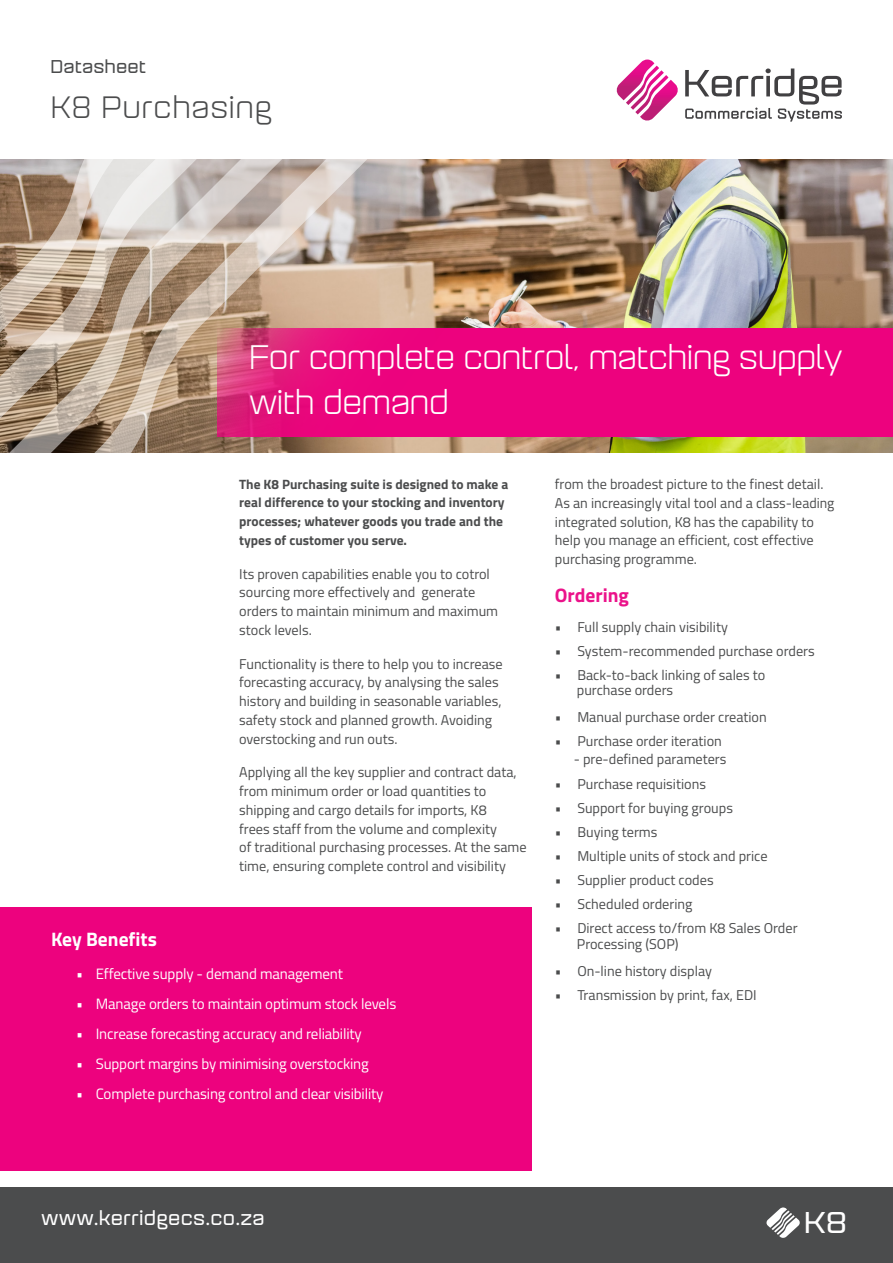
<style>
.page{position:relative;width:893px;height:1263px;background:#fff}
.page>*{position:absolute;margin:0;border:0;box-sizing:border-box;transform-origin:0 0}
.t1{font:33px/45px "Aguda";letter-spacing:-.04em;color:#fff}
.t2{font:30px "Aguda";color:#4b4c4d}
.t3{font:700 29.25px "Aguda";color:#fff;scale:1.09 1}
.t4{font:700 19.5px "Aguda";letter-spacing:.01em;color:#fff}
.t5{font:700 19.5px "Titillium";color:#fff}
.t6{font:700 19.5px "Titillium";color:#eb128a}
.t7{font:700 18px "Aguda";color:#4b4c4d}
.t8{font:15px "Titillium";letter-spacing:-.01em;color:#fff}
.t9{font:14.25px/18.8px "Titillium";color:#4b4c4d}
.t10{font:700 13.5px/18.8px "Titillium";color:#4b4c4d}
</style>
<div class="page">
<img style="left:639px;top:159px;width:254px;height:294px">
<img style="left:0;top:100px;width:639px;height:353px">
<div style="left:0;top:907px;width:531px;height:263px;background:#ed027e"></div>
<div style="left:0;top:1187px;width:893px;height:76px;background:#4b4c4d"></div>
<svg style="left:766px;top:1207px;width:34px;height:31px"></svg>
<img style="left:626px;top:66px;width:33px;height:39px">
<img style="left:631px;top:70px;width:33px;height:40px">
<img style="left:616px;top:60px;width:38px;height:40px">
<img style="left:635px;top:75px;width:34px;height:39px">
<img style="left:640px;top:80px;width:38px;height:41px">
<svg style="left:685px;top:69px;width:157px;height:53px"></svg>
<div style="left:217px;top:328px;width:676px;height:109px;background:#ed027e"></div>
<p class="t7" style="left:51px;top:55px;width:97px">Datasheet</p>
<p class="t2" style="left:51px;top:89px;width:223px">K8 Purchasing</p>
<p class="t1" style="left:249px;top:335px;width:596px">For complete control, matching supply with demand</p>
<p class="t5" style="left:51px;top:924px;width:107px">Key Benefits</p>
<p class="t10" style="left:239px;top:474px;width:271px">The K8 Purchasing suite is designed to make a real difference to your stocking and inventory processes; whatever goods you trade and the types of customer you serve.</p>
<p class="t9" style="left:239px;top:563px;width:260px">Its proven capabilities enable you to cotrol sourcing more effectively and generate orders to maintain minimum and maximum stock levels.</p>
<p class="t9" style="left:239px;top:653px;width:265px">Functionality is there to help you to increase forecasting accuracy, by analysing the sales</p>
<p class="t9" style="left:239px;top:691px;width:264px">history and building in seasonable variables, safety stock and planned growth. Avoiding</p>
<p class="t9" style="left:239px;top:728px;width:160px">overstocking and run outs.</p>
<p class="t9" style="left:239px;top:762px;width:279px">Applying all the key supplier and contract data, from minimum order or load quantities to</p>
<p class="t9" style="left:239px;top:800px;width:249px">shipping and cargo details for imports, K8</p>
<p class="t9" style="left:239px;top:818px;width:259px">frees staff from the volume and complexity</p>
<p class="t9" style="left:239px;top:837px;width:289px">of traditional purchasing processes. At the same time, ensuring complete control and visibility</p>
<p class="t8" style="left:76px;top:962px;width:268px">• Effective supply - demand management</p>
<p class="t8" style="left:76px;top:992px;width:322px">• Manage orders to maintain optimum stock levels</p>
<p class="t8" style="left:76px;top:1022px;width:287px">• Increase forecasting accuracy and reliability</p>
<p class="t8" style="left:76px;top:1052px;width:294px">• Support margins by minimising overstocking</p>
<p class="t8" style="left:76px;top:1082px;width:309px">• Complete purchasing control and clear visibility</p>
<p class="t9" style="left:555px;top:474px;width:270px">from the broadest picture to the finest detail.</p>
<p class="t9" style="left:555px;top:493px;width:281px">As an increasingly vital tool and a class-leading integrated solution, K8 has the capability to help you manage an efficient, cost effective purchasing programme.</p>
<p class="t6" style="left:555px;top:580px;width:76px">Ordering</p>
<p class="t9" style="left:555px;top:616px;width:175px">• Full supply chain visibility</p>
<p class="t9" style="left:555px;top:640px;width:261px">• System-recommended purchase orders</p>
<p class="t9" style="left:577px;top:666px;width:190px;line-height:15.8px;text-indent:-22px">• Back-to-back linking of sales to purchase orders</p>
<p class="t9" style="left:555px;top:707px;width:213px">• Manual purchase order creation</p>
<p class="t9" style="left:555px;top:731px;width:168px">• Purchase order iteration</p>
<p class="t9" style="left:574px;top:748px;width:154px">- pre-defined parameters</p>
<p class="t9" style="left:555px;top:774px;width:153px">• Purchase requisitions</p>
<p class="t9" style="left:555px;top:798px;width:180px">• Support for buying groups</p>
<p class="t9" style="left:555px;top:822px;width:104px">• Buying terms</p>
<p class="t9" style="left:555px;top:846px;width:214px">• Multiple units of stock and price</p>
<p class="t9" style="left:555px;top:870px;width:160px">• Supplier product codes</p>
<p class="t9" style="left:555px;top:894px;width:139px">• Scheduled ordering</p>
<p class="t9" style="left:577px;top:919px;width:222px;line-height:15.8px;text-indent:-22px">• Direct access to/from K8 Sales Order<br>Processing (SOP)</p>
<p class="t9" style="left:555px;top:961px;width:159px">• On-line history display</p>
<p class="t9" style="left:555px;top:985px;width:203px">• Transmission by print, fax, EDI</p>
<p class="t4" style="left:41px;top:1206px;width:225px">www.kerridgecs.co.za</p>
<h3 class="t3" style="left:804px;top:1205px;width:41px">K8</h3>
</div>
